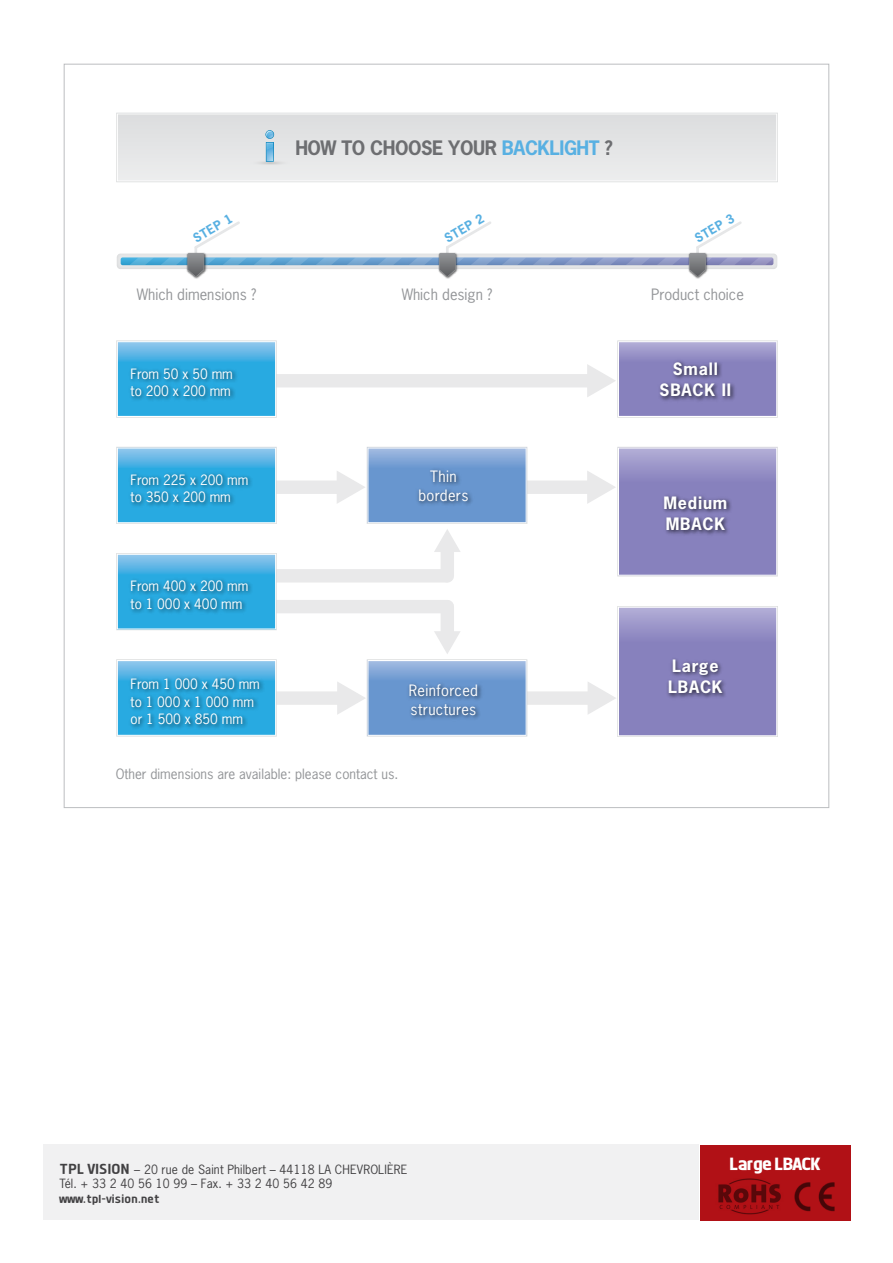
<style>
.page{position:relative;width:893px;height:1263px;background:#fff}
.page>*{position:absolute;margin:0;border:0;box-sizing:border-box;transform-origin:0 0}
.t1{font:700 18.75px "News Gothic Std";letter-spacing:-.025em;color:#6d6e71}
.t2{font:700 18px "Dyno";letter-spacing:-.025em;color:#fff}
.t3{font:700 16.05px/21.5px "News Gothic Std";letter-spacing:.05em;color:#fff}
.t4{font:14.7px "News Gothic Std";color:#939598}
.t5{font:14.7px/18.8px "News Gothic Std";letter-spacing:.025em;color:#fff;text-align:center}
.t6{font:13.35px/17.4px "News Gothic Std";color:#fff}
.t7{font:13.35px "News Gothic Std";color:#939598}
.t8{font:12px "News Gothic Std";letter-spacing:.01em;color:#414042}
.t9{font:12px "Dyno";letter-spacing:.01em;color:#414042}
.t10{font:700 12px "News Gothic Std";color:#58b0e2}
.s1{color:#58b0e2}
.s2{font-family:"Dyno";font-size:15px}
</style>
<div class="page">
<div style="left:43px;top:1144px;width:656px;height:76px;background:#f1f1f2"></div>
<div style="left:700px;top:1144px;width:150px;height:76px;background:#b11116"></div>
<img style="left:718px;top:1178px;width:63px;height:36px">
<img style="left:794px;top:1182px;width:41px;height:29px">
<div style="left:527px;top:480px;width:65px;height:14px;background:#e9e9ea"></div>
<div style="left:527px;top:691px;width:65px;height:14px;background:#e9e9ea"></div>
<div style="left:276px;top:480px;width:66px;height:14px;background:#e9e9ea"></div>
<div style="left:276px;top:569px;width:171px;height:13px;background:#e9e9ea"></div>
<div style="left:441px;top:548px;width:13px;height:28px;background:#e9e9ea"></div>
<div style="left:276px;top:600px;width:171px;height:13px;background:#e9e9ea"></div>
<div style="left:441px;top:607px;width:13px;height:28px;background:#e9e9ea"></div>
<div style="left:276px;top:691px;width:66px;height:14px;background:#e9e9ea"></div>
<div style="left:276px;top:374px;width:316px;height:13px;background:#e9e9ea"></div>
<svg style="left:116px;top:340px;width:161px;height:78px;background:#5bb9e5"></svg>
<svg style="left:337px;top:447px;width:190px;height:105px"></svg>
<svg style="left:587px;top:340px;width:191px;height:78px"></svg>
<svg style="left:587px;top:447px;width:191px;height:129px"></svg>
<svg style="left:588px;top:606px;width:190px;height:131px"></svg>
<svg style="left:337px;top:631px;width:190px;height:105px"></svg>
<svg style="left:116px;top:447px;width:161px;height:77px;background:#5cb9e5"></svg>
<svg style="left:116px;top:553px;width:161px;height:77px;background:#5ab8e5"></svg>
<svg style="left:116px;top:659px;width:161px;height:77px;background:#7cc3e8"></svg>
<img style="left:126px;top:363px;width:114px;height:44px">
<img style="left:414px;top:465px;width:62px;height:47px">
<img style="left:126px;top:469px;width:129px;height:44px">
<img style="left:126px;top:576px;width:129px;height:43px">
<img style="left:659px;top:491px;width:76px;height:50px">
<img style="left:655px;top:357px;width:84px;height:50px">
<img style="left:404px;top:679px;width:81px;height:47px">
<img style="left:126px;top:674px;width:141px;height:61px">
<img style="left:664px;top:654px;width:67px;height:51px">
<div style="left:116px;top:113px;width:662px;height:69px;background:#e5e5e6"></div>
<svg style="left:249px;top:130px;width:41px;height:35px"></svg>
<svg style="left:121px;top:221px;width:653px;height:56px"></svg>
<h1 class="t1" style="left:295px;top:136px;width:319px">HOW TO CHOOSE YOUR <span class="s1">BACKLIGHT</span> ?</h1>
<p class="t10" style="left:190px;top:232px;width:45px;rotate:-30deg">STEP 1</p>
<p class="t10" style="left:442px;top:232px;width:45px;rotate:-30deg">STEP 2</p>
<p class="t10" style="left:692px;top:232px;width:45px;rotate:-30deg">STEP 3</p>
<p class="t4" style="left:137px;top:285px;width:121px">Which dimensions ?</p>
<p class="t6" style="left:131px;top:365px;width:104px">From 50 x 50 mm to 200 x 200 mm</p>
<p class="t6" style="left:131px;top:471px;width:119px">From 225 x 200 mm to 350 x 200 mm</p>
<p class="t6" style="left:131px;top:577px;width:119px">From 400 x 200 mm to 1 000 x 400 mm</p>
<p class="t6" style="left:131px;top:675px;width:131px">From 1 000 x 450 mm to 1 000 x 1 000 mm or 1 500 x 850 mm</p>
<p class="t4" style="left:402px;top:285px;width:92px">Which design ?</p>
<p class="t4" style="left:651px;top:285px;width:94px">Product choice</p>
<p class="t5" style="left:418px;top:467px;width:52px">Thin borders</p>
<p class="t5" style="left:409px;top:681px;width:71px;text-align:left">Reinforced structures</p>
<p class="t3" style="left:660px;top:358px;width:73px;text-align:center">Small<br>SBACK II</p>
<p class="t3" style="left:663px;top:492px;width:65px">Medium<br>MBACK</p>
<p class="t3" style="left:668px;top:655px;width:56px">Large<br>LBACK</p>
<p class="t7" style="left:116px;top:765px;width:284px">Other dimensions are available: please contact us.</p>
<p class="t8" style="left:59px;top:1161px;width:350px"><span class="s2">TPL VISION</span> – 20 rue de Saint Philbert – 44118 LA CHEVROLIÈRE</p>
<h2 class="t2" style="left:729px;top:1152px;width:93px">Large LBACK</h2>
<p class="t8" style="left:59px;top:1176px;width:274px">Tél. + 33 2 40 56 10 99 – Fax. + 33 2 40 56 42 89</p>
<p class="t9" style="left:59px;top:1191px;width:102px">www.tpl-vision.net</p>
</div>
